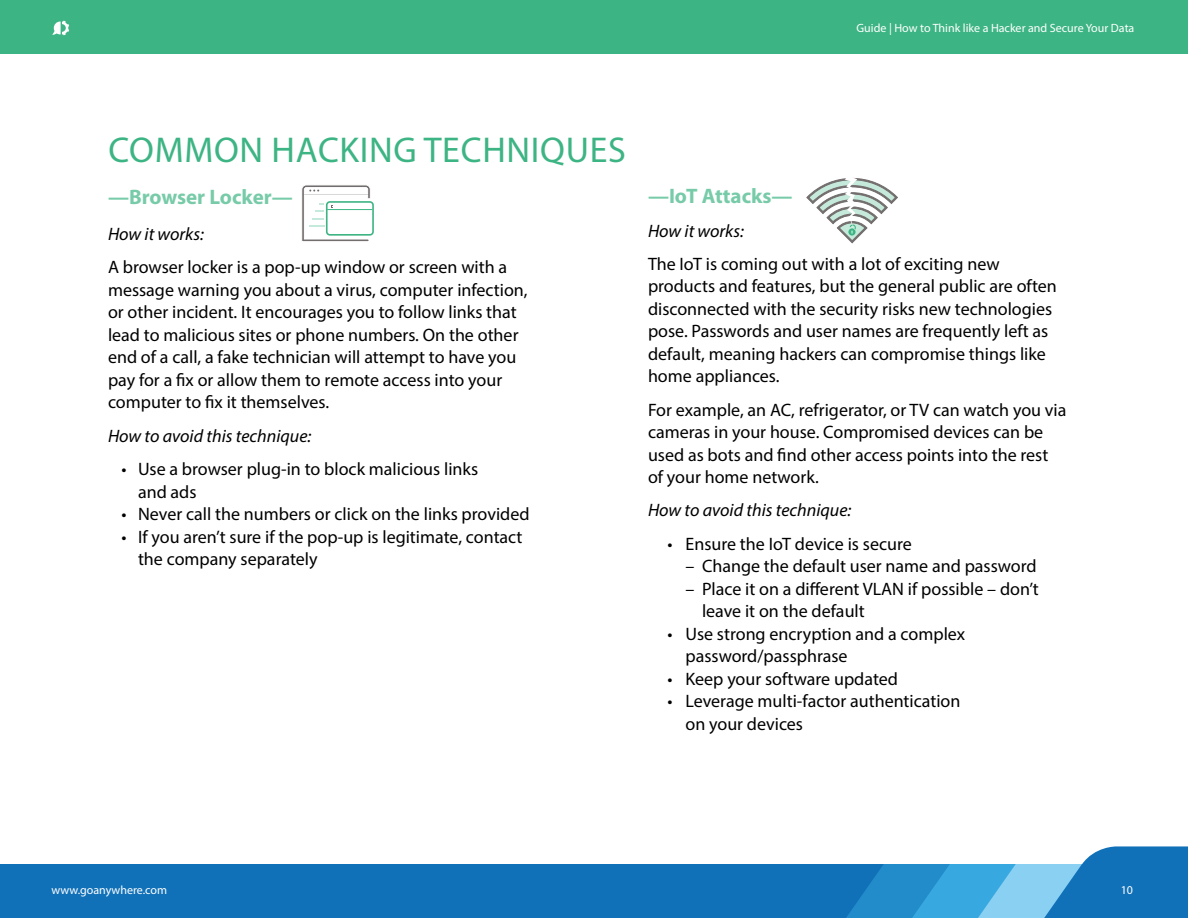
<style>
.page{position:relative;width:1188px;height:918px;background:#fff}
.page>*{position:absolute;margin:0;border:0;box-sizing:border-box;transform-origin:0 0}
.t1{font:36px "Myriad Pro";letter-spacing:.02em;color:#3db483}
.t2{font:700 21px "Myriad Pro";color:#77cba8}
.t3{font:18px/22.5px "Myriad Pro";color:#000}
.t4{font:italic 18px "Myriad Pro";color:#000}
.t5{font:12px "Myriad Pro";color:#fff}
</style>
<div class="page">
<div style="left:0;top:864px;width:1188px;height:54px;background:#1171b8"></div>
<div style="left:0;top:0;width:1188px;height:54px;background:#3db483"></div>
<svg style="left:846px;top:846px;width:342px;height:72px"></svg>
<svg style="left:52px;top:21px;width:17px;height:14px"></svg>
<svg style="left:302px;top:185px;width:69px;height:57px"></svg>
<div style="left:326px;top:201px;width:48px;height:35px;border:2px solid #3db483;border-radius:3px"></div>
<hr style="left:327px;top:209px;width:45px;height:1px;background:#3db483">
<svg style="left:806px;top:178px;width:92px;height:65px"></svg>
<p class="t5" style="left:857px;top:20px;width:279px">Guide | How to Think like a Hacker and Secure Your Data</p>
<h1 class="t1" style="left:108px;top:127px;width:519px">COMMON HACKING TECHNIQUES</h1>
<p class="t2" style="left:108px;top:185px;width:186px">—Browser Locker—</p>
<p class="t4" style="left:108px;top:223px;width:98px">How it works:</p>
<p class="t3" style="left:108px;top:256px;width:421px">A browser locker is a pop-up window or screen with a message warning you about a virus, computer infection, or other incident. It encourages you to follow links that lead to malicious sites or phone numbers. On the other end of a call, a fake technician will attempt to have you pay for a fix or allow them to remote access into your computer to fix it themselves.</p>
<p class="t4" style="left:108px;top:425px;width:205px">How to avoid this technique:</p>
<p class="t3" style="left:138px;top:458px;width:342px;text-indent:-17px">• Use a browser plug-in to block malicious links and ads</p>
<p class="t3" style="left:122px;top:503px;width:410px">• Never call the numbers or click on the links provided</p>
<p class="t3" style="left:138px;top:525px;width:386px;text-indent:-17px">• If you aren’t sure if the pop-up is legitimate, contact the company separately</p>
<p class="t2" style="left:648px;top:184px;width:146px">—IoT Attacks—</p>
<p class="t4" style="left:648px;top:219px;width:98px">How it works:</p>
<p class="t3" style="left:648px;top:252px;width:410px">The IoT is coming out with a lot of exciting new products and features, but the general public are often disconnected with the security risks new technologies pose. Passwords and user names are frequently left as default, meaning hackers can compromise things like home appliances.</p>
<p class="t3" style="left:648px;top:398px;width:420px">For example, an AC, refrigerator, or TV can watch you via cameras in your house. Compromised devices can be used as bots and find other access points into the rest of your home network.</p>
<p class="t4" style="left:648px;top:499px;width:205px">How to avoid this technique:</p>
<p class="t3" style="left:667px;top:532px;width:246px">• Ensure the IoT device is secure</p>
<p class="t3" style="left:685px;top:555px;width:353px">– Change the default user name and password</p>
<p class="t3" style="left:702px;top:577px;width:338px;text-indent:-17px">– Place it on a different VLAN if possible – don’t leave it on the default</p>
<p class="t3" style="left:685px;top:622px;width:281px;text-indent:-18px">• Use strong encryption and a complex password/passphrase</p>
<p class="t3" style="left:667px;top:667px;width:232px">• Keep your software updated</p>
<p class="t3" style="left:685px;top:690px;width:277px;text-indent:-18px">• Leverage multi-factor authentication on your devices</p>
<p class="t5" style="left:51px;top:883px;width:117px">www.goanywhere.com</p>
<p class="t5" style="left:1121px;top:883px;width:14px">10</p>
</div>
